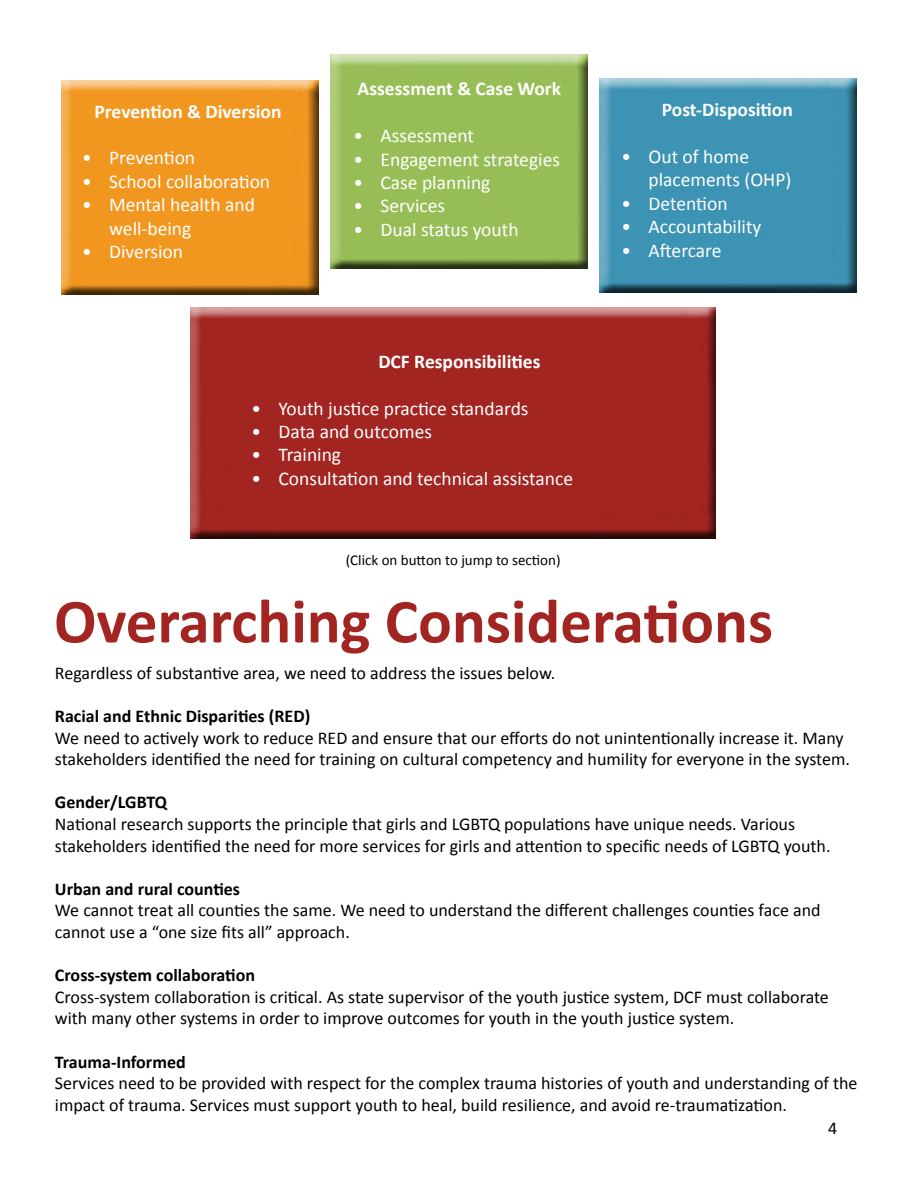
<style>
.page{position:relative;width:918px;height:1188px;background:#fff}
.page>*{position:absolute;margin:0;border:0;box-sizing:border-box;transform-origin:0 0}
.t1{font:700 63px "Calibri";color:#a22522}
.t2{font:19.5px/23.4px "Calibri";color:#fff}
.t3{font:700 19.5px "Calibri";color:#fff}
.t4{font:18px/21.6px "Calibri";color:#000}
.t5{font:700 18px "Calibri";color:#000}
.t6{font:15px "Calibri";color:#000}
</style>
<div class="page">
<div style="left:322px;top:47px;width:278px;height:231px;background:#000;opacity:.75"></div>
<div style="left:49px;top:69px;width:278px;height:232px;background:#fff"></div>
<div style="left:52px;top:72px;width:278px;height:231px;background:#000;opacity:.75"></div>
<div style="left:179px;top:296px;width:546px;height:250px;background:#fff"></div>
<div style="left:182px;top:300px;width:545px;height:248px;background:#000;opacity:.75"></div>
<div style="left:588px;top:67px;width:278px;height:227px;background:#fff"></div>
<div style="left:593px;top:71px;width:276px;height:223px;background:#000;opacity:.75"></div>
<p class="t3" style="left:95px;top:99px;width:189px">Prevention &amp; Diversion</p>
<p class="t2" style="left:82px;top:146px;width:115px">• Prevention</p>
<p class="t2" style="left:82px;top:170px;width:190px">• School collaboration</p>
<p class="t2" style="left:109px;top:193px;width:147px;text-indent:-27px">• Mental health and well-being</p>
<p class="t2" style="left:82px;top:240px;width:102px">• Diversion</p>
<p class="t3" style="left:358px;top:77px;width:205px">Assessment &amp; Case Work</p>
<p class="t2" style="left:354px;top:124px;width:122px">• Assessment</p>
<p class="t2" style="left:354px;top:148px;width:208px">• Engagement strategies</p>
<p class="t2" style="left:354px;top:171px;width:138px">• Case planning</p>
<p class="t2" style="left:354px;top:194px;width:93px">• Services</p>
<p class="t2" style="left:354px;top:218px;width:167px">• Dual status youth</p>
<p class="t3" style="left:378px;top:349px;width:164px">DCF Responsibilities</p>
<p class="t2" style="left:251px;top:396px;width:279px">• Youth justice practice standards</p>
<p class="t2" style="left:252px;top:420px;width:182px">• Data and outcomes</p>
<p class="t2" style="left:252px;top:443px;width:91px">• Training</p>
<p class="t2" style="left:252px;top:467px;width:323px">• Consultation and technical assistance</p>
<p class="t6" style="left:346px;top:551px;width:216px">(Click on button to jump to section)</p>
<p class="t3" style="left:662px;top:97px;width:133px">Post-Disposition</p>
<p class="t2" style="left:649px;top:145px;width:144px;text-indent:-27px">• Out of home placements (OHP)</p>
<p class="t2" style="left:622px;top:192px;width:108px">• Detention</p>
<p class="t2" style="left:622px;top:215px;width:141px">• Accountability</p>
<p class="t2" style="left:622px;top:238px;width:101px">• Aftercare</p>
<h1 class="t1" style="left:54px;top:581px;width:721px">Overarching Considerations</h1>
<p class="t4" style="left:55px;top:662px;width:502px">Regardless of substantive area, we need to address the issues below.</p>
<p class="t5" style="left:55px;top:704px;width:257px">Racial and Ethnic Disparities (RED)</p>
<p class="t4" style="left:55px;top:727px;width:797px">We need to actively work to reduce RED and ensure that our efforts do not unintentionally increase it. Many stakeholders identified the need for training on cultural competency and humility for everyone in the system.</p>
<p class="t5" style="left:55px;top:791px;width:114px">Gender/LGBTQ</p>
<p class="t4" style="left:55px;top:813px;width:777px">National research supports the principle that girls and LGBTQ populations have unique needs. Various stakeholders identified the need for more services for girls and attention to specific needs of LGBTQ youth.</p>
<p class="t5" style="left:55px;top:877px;width:187px">Urban and rural counties</p>
<p class="t4" style="left:55px;top:900px;width:767px">We cannot treat all counties the same. We need to understand the different challenges counties face and cannot use a “one size fits all” approach.</p>
<p class="t5" style="left:55px;top:964px;width:202px">Cross-system collaboration</p>
<p class="t4" style="left:55px;top:986px;width:775px">Cross-system collaboration is critical. As state supervisor of the youth justice system, DCF must collaborate with many other systems in order to improve outcomes for youth in the youth justice system.</p>
<p class="t5" style="left:55px;top:1050px;width:132px">Trauma-Informed</p>
<p class="t4" style="left:55px;top:1072px;width:804px">Services need to be provided with respect for the complex trauma histories of youth and understanding of the impact of trauma. Services must support youth to heal, build resilience, and avoid re-traumatization.</p>
<p class="t4" style="left:828px;top:1117px;width:11px">4</p>
</div>
